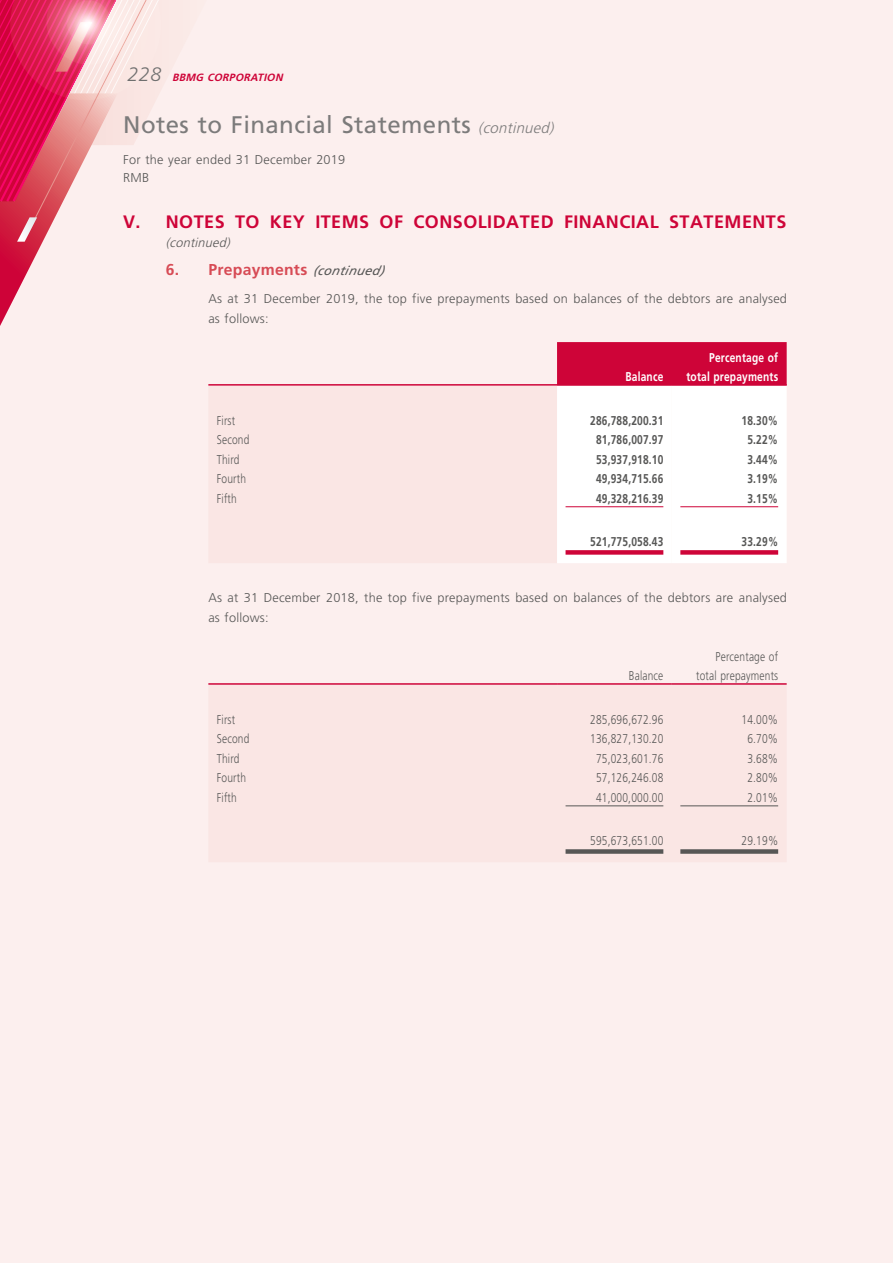
<style>
.page{position:relative;width:893px;height:1263px;background:#fcefee}
.page>*{position:absolute;margin:0;border:0;box-sizing:border-box;transform-origin:0 0}
.t1{font:24px "Frutiger LT Std";letter-spacing:.015em;color:#7c7b7b}
.t2{font:700 18px "Frutiger LT Std";letter-spacing:.025em;color:#ce0438}
.t3{font:700 15.75px "Frutiger LT Std";letter-spacing:.015em;color:#d74b55}
.t4{font:300 12.75px/19.5px "Frutiger LT Std";letter-spacing:.015em;color:#575756}
.t5{font:300 12.75px/19.5px "Frutiger LT Std";letter-spacing:.015em;color:#575756;text-align:right;scale:.8 1}
.t6{font:700 12.75px "Frutiger LT Std";letter-spacing:.015em;color:#575756;scale:.8 1}
.t7{font:700 12.75px/19.5px "Frutiger LT Std";letter-spacing:.015em;color:#fff;text-align:right;scale:.8 1}
.t8{font:italic 300 12.75px "Frutiger LT Std";color:#575756}
.t9{font:italic 700 10.5px "Frutiger LT Std";color:#ce0438}
.s1{font-weight:300;font-size:19.5px;color:#6f6f6f}
.s2{font-weight:300;font-style:italic;font-size:15px}
.s3{font-weight:400;font-style:italic;font-size:12.75px;color:#575756}
</style>
<div class="page">
<svg style="left:0;top:0;width:155px;height:326px"></svg>
<svg style="left:557px;top:342px;width:230px;height:221px;background:#f5cdd7"></svg>
<hr style="left:208px;top:384px;width:349px;height:2px;background:#ce0438">
<hr style="left:557px;top:384px;width:115px;height:2px;background:#ce0438">
<hr style="left:672px;top:384px;width:115px;height:2px;background:#ce0438">
<hr style="left:566px;top:506px;width:97px;height:1px;background:#ce0438">
<hr style="left:680px;top:506px;width:98px;height:1px;background:#ce0438">
<div style="left:566px;top:550px;width:97px;height:5px;background:#ce0438"></div>
<div style="left:680px;top:550px;width:98px;height:5px;background:#ce0438"></div>
<hr style="left:208px;top:683px;width:349px;height:2px;background:#ce0438">
<hr style="left:557px;top:683px;width:115px;height:2px;background:#ce0438">
<hr style="left:672px;top:683px;width:115px;height:2px;background:#ce0438">
<hr style="left:566px;top:805px;width:97px;height:1px;background:#575756">
<hr style="left:680px;top:805px;width:98px;height:1px;background:#575756">
<div style="left:566px;top:849px;width:97px;height:5px;background:#575756"></div>
<div style="left:680px;top:849px;width:98px;height:5px;background:#575756"></div>
<p class="t9" style="left:128px;top:71px;width:159px"><span class="s1">2 2 8</span> BBMG CORPORATION</p>
<h1 class="t1" style="left:123px;top:110px;width:436px">Notes to Financial Statements <span class="s2">(continued)</span></h1>
<p class="t4" style="left:123px;top:150px;width:224px;line-height:18px">For the year ended 31 December 2019<br>RMB</p>
<h2 class="t2" style="left:123px;top:211px;width:665px">V. NOTES TO KEY ITEMS OF CONSOLIDATED FINANCIAL STATEMENTS</h2>
<p class="t8" style="left:166px;top:235px;width:69px">(continued)</p>
<p class="t3" style="left:166px;top:260px;width:220px">6. Prepayments <span class="s3">(continued)</span></p>
<p class="t4" style="left:208px;top:289px;width:580px">As at 31 December 2019, the top five prepayments based on balances of the debtors are analysed as follows:</p>
<p class="t7" style="left:625px;top:367px;width:49px">Balance</p>
<p class="t7" style="left:686px;top:347px;width:116px">Percentage of total prepayments</p>
<p class="t5" style="left:217px;top:411px;width:24px">First</p>
<p class="t6" style="left:590px;top:413px;width:93px">286,788,200.31</p>
<p class="t6" style="left:742px;top:413px;width:47px">18.30%</p>
<p class="t5" style="left:217px;top:430px;width:42px">Second</p>
<p class="t6" style="left:596px;top:432px;width:86px">81,786,007.97</p>
<p class="t6" style="left:747px;top:432px;width:40px">5.22%</p>
<p class="t5" style="left:217px;top:450px;width:30px">Third</p>
<p class="t6" style="left:596px;top:452px;width:86px">53,937,918.10</p>
<p class="t6" style="left:747px;top:452px;width:40px">3.44%</p>
<p class="t5" style="left:217px;top:469px;width:38px">Fourth</p>
<p class="t6" style="left:596px;top:471px;width:86px">49,934,715.66</p>
<p class="t6" style="left:747px;top:471px;width:40px">3.19%</p>
<p class="t5" style="left:217px;top:489px;width:26px">Fifth</p>
<p class="t6" style="left:596px;top:491px;width:86px">49,328,216.39</p>
<p class="t6" style="left:747px;top:491px;width:40px">3.15%</p>
<p class="t6" style="left:590px;top:534px;width:93px">521,775,058.43</p>
<p class="t6" style="left:742px;top:534px;width:47px">33.29%</p>
<p class="t4" style="left:208px;top:588px;width:580px">As at 31 December 2018, the top five prepayments based on balances of the debtors are analysed as follows:</p>
<p class="t5" style="left:629px;top:666px;width:45px">Balance</p>
<p class="t5" style="left:696px;top:647px;width:104px">Percentage of total prepayments</p>
<p class="t5" style="left:217px;top:710px;width:24px">First</p>
<p class="t5" style="left:590px;top:710px;width:93px">285,696,672.96</p>
<p class="t5" style="left:742px;top:710px;width:47px">14.00%</p>
<p class="t5" style="left:217px;top:729px;width:42px">Second</p>
<p class="t5" style="left:590px;top:729px;width:93px">136,827,130.20</p>
<p class="t5" style="left:747px;top:729px;width:40px">6.70%</p>
<p class="t5" style="left:217px;top:749px;width:30px">Third</p>
<p class="t5" style="left:596px;top:749px;width:86px">75,023,601.76</p>
<p class="t5" style="left:747px;top:749px;width:40px">3.68%</p>
<p class="t5" style="left:217px;top:768px;width:38px">Fourth</p>
<p class="t5" style="left:596px;top:768px;width:86px">57,126,246.08</p>
<p class="t5" style="left:747px;top:768px;width:40px">2.80%</p>
<p class="t5" style="left:217px;top:788px;width:26px">Fifth</p>
<p class="t5" style="left:596px;top:788px;width:86px">41,000,000.00</p>
<p class="t5" style="left:747px;top:788px;width:40px">2.01%</p>
<p class="t5" style="left:590px;top:831px;width:93px">595,673,651.00</p>
<p class="t5" style="left:742px;top:831px;width:47px">29.19%</p>
</div>
